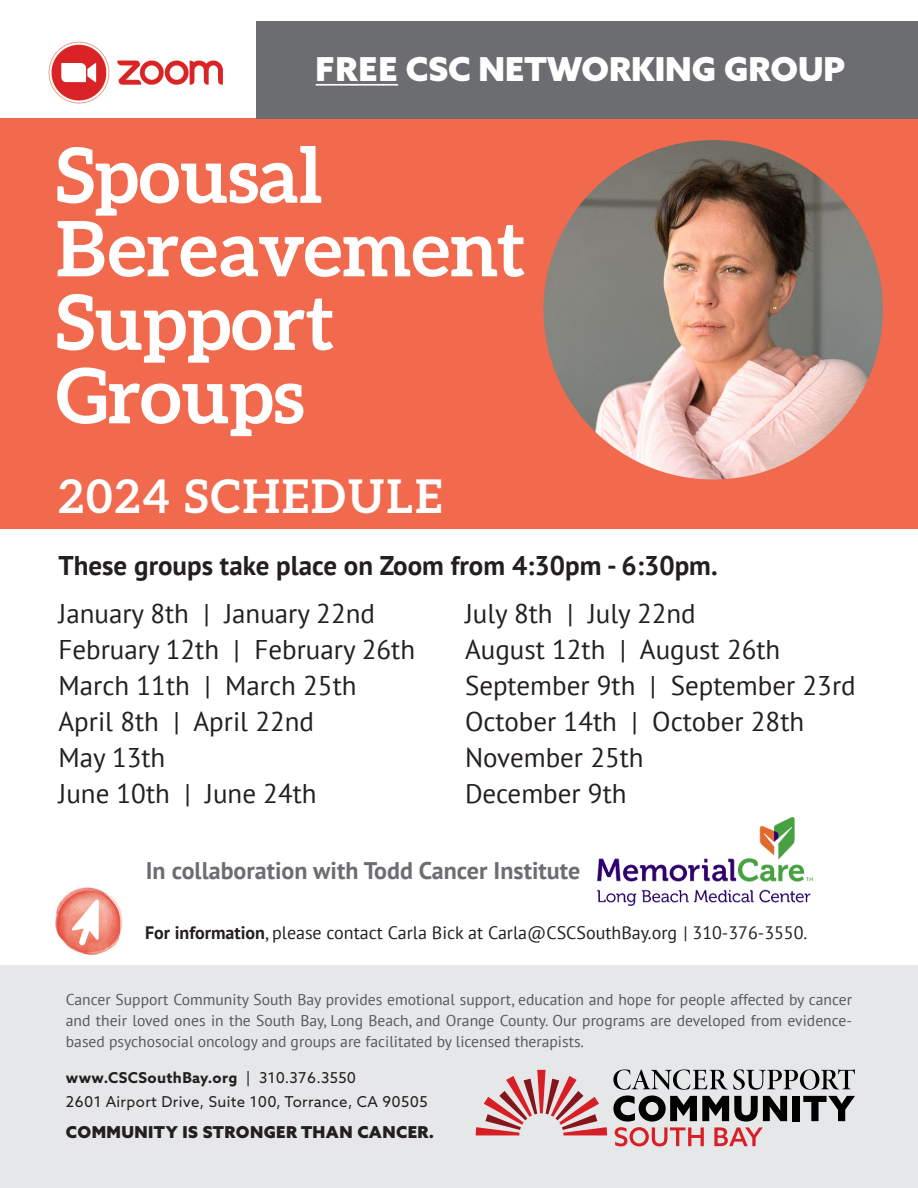
<style>
.page{position:relative;width:918px;height:1188px;background:#fff}
.page>*{position:absolute;margin:0;border:0;box-sizing:border-box;transform-origin:0 0}
.t1{font:700 76.5px "Aleo";color:#fff}
.t2{font:700 46.5px "Aleo";letter-spacing:.05em;color:#fff}
.t3{font:900 33px "Azo Sans";color:#fff}
.t4{font:27px "PT Sans";color:#231f20}
.t5{font:700 27px "PT Sans";color:#231f20}
.t6{font:700 24px "PT Sans";color:#6c6d70}
.t7{font:18px "PT Sans";color:#231f20}
.t8{font:900 16.35px "Azo Sans";letter-spacing:.025em;color:#231f20}
.t9{font:15.6px/21px "PT Sans";color:#57585a;text-align:justify}
.t10{font:15px "Azo Sans";letter-spacing:.025em;color:#231f20}
.t11{font:700 15px "Azo Sans";letter-spacing:.025em;color:#231f20}
.s1{font-weight:700}
.s2{font-weight:400}
</style>
<div class="page">
<div style="left:0;top:119px;width:918px;height:410px;background:#f16a4d"></div>
<div style="left:256px;top:22px;width:662px;height:97px;background:#6c6d70"></div>
<div style="left:0;top:966px;width:918px;height:222px;background:#e6e7e9"></div>
<svg style="left:476px;top:1070px;width:131px;height:65px"></svg>
<svg style="left:613px;top:1069px;width:242px;height:77px"></svg>
<img style="left:44px;top:41px;width:186px;height:78px">
<hr style="left:316px;top:84px;width:82px;height:2px;background:#fff">
<svg style="left:55px;top:887px;width:67px;height:68px"></svg>
<svg style="left:71px;top:899px;width:28px;height:46px"></svg>
<img style="left:598px;top:818px;width:214px;height:88px">
<img style="left:543px;top:140px;width:340px;height:339px;border-radius:170px">
<p class="t3" style="left:316px;top:47px;width:531px">FREE CSC NETWORKING GROUP</p>
<p class="t1" style="left:56px;top:131px;width:268px">Spousal</p>
<p class="t1" style="left:56px;top:205px;width:471px">Bereavement</p>
<p class="t1" style="left:56px;top:278px;width:280px">Support</p>
<p class="t1" style="left:56px;top:352px;width:250px">Groups</p>
<p class="t2" style="left:58px;top:469px;width:385px">2024 SCHEDULE</p>
<p class="t5" style="left:58px;top:548px;width:661px">These groups take place on Zoom from 4:30pm - 6:30pm.</p>
<p class="t4" style="left:58px;top:596px;width:318px">January 8th | January 22nd</p>
<p class="t4" style="left:58px;top:632px;width:358px">February 12th | February 26th</p>
<p class="t4" style="left:58px;top:668px;width:300px">March 11th | March 25th</p>
<p class="t4" style="left:58px;top:704px;width:257px">April 8th | April 22nd</p>
<p class="t4" style="left:58px;top:740px;width:108px">May 13th</p>
<p class="t4" style="left:58px;top:776px;width:260px">June 10th | June 24th</p>
<p class="t4" style="left:465px;top:596px;width:232px">July 8th | July 22nd</p>
<p class="t4" style="left:465px;top:632px;width:317px">August 12th | August 26th</p>
<p class="t4" style="left:465px;top:668px;width:392px">September 9th | September 23rd</p>
<p class="t4" style="left:465px;top:704px;width:341px">October 14th | October 28th</p>
<p class="t4" style="left:465px;top:740px;width:180px">November 25th</p>
<p class="t4" style="left:465px;top:776px;width:163px">December 9th</p>
<p class="t6" style="left:146px;top:854px;width:436px">In collaboration with Todd Cancer Institute</p>
<p class="t7" style="left:145px;top:921px;width:664px"><span class="s1">For information</span>, please contact Carla Bick at Carla@CSCSouthBay.org | 310-376-3550.</p>
<p class="t9" style="left:66px;top:989px;width:788px">Cancer Support Community South Bay provides emotional support, education and hope for people affected by cancer and their loved ones in the South Bay, Long Beach, and Orange County. Our programs are developed from evidence&shy;based psychosocial oncology and groups are facilitated by licensed therapists.</p>
<p class="t11" style="left:66px;top:1068px;width:292px">www.CSCSouthBay.org <span class="s2">| 310.376.3550</span></p>
<p class="t10" style="left:66px;top:1092px;width:363px">2601 Airport Drive, Suite 100, Torrance, CA 90505</p>
<p class="t8" style="left:66px;top:1121px;width:370px">COMMUNITY IS STRONGER THAN CANCER.</p>
</div>
